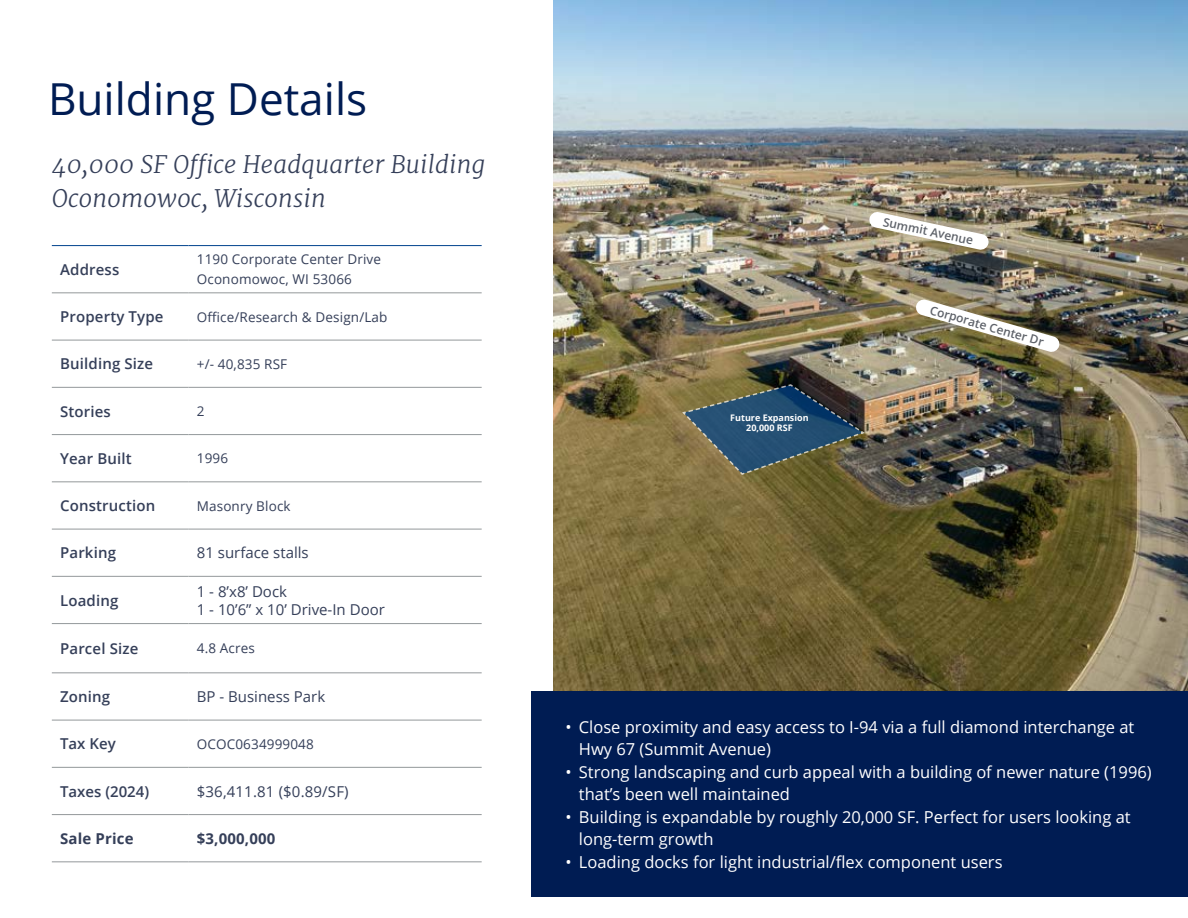
<style>
.page{position:relative;width:1188px;height:918px;background:#fff}
.page>*{position:absolute;margin:0;border:0;box-sizing:border-box;transform-origin:0 0}
.t1{font:44.1px "Open Sans";color:#001c53}
.t2{font:italic 300 24px "Merriweather";letter-spacing:.01em;color:#353f59}
.t3{font:16.5px/22.5px "Open Sans";color:#fff}
.Table_1_Label{font:600 15px "Open Sans";letter-spacing:.01em;color:#353f59}
.Table_1_Value{font:15px "Open Sans";color:#353f59}
.Table_1_Value-2{font:700 15px "Open Sans";letter-spacing:.01em;color:#353f59}
.Table_1_Label-2{font:700 15px "Open Sans";letter-spacing:.01em;color:#353f59}
.Table_1_Value-3{font:13.5px "Open Sans";letter-spacing:.01em;color:#353f59}
.t4{font:600 12px "Open Sans";color:#5f636a}
.t5{font:700 9px "Open Sans";color:#fff}
</style>
<div class="page">
<img style="left:553px;top:0;width:635px;height:691px">
<div style="left:531px;top:691px;width:657px;height:206px;background:#001c53"></div>
<svg style="left:681px;top:383px;width:185px;height:93px;background:#495858"></svg>
<hr style="left:52px;top:245px;width:137px;height:1px;background:#00438d">
<hr style="left:189px;top:245px;width:293px;height:1px;background:#00438d">
<hr style="left:52px;top:293px;width:137px;height:1px;background:#93989a">
<hr style="left:52px;top:340px;width:137px;height:1px;background:#93989a">
<hr style="left:52px;top:387px;width:137px;height:1px;background:#93989a">
<hr style="left:52px;top:434px;width:137px;height:1px;background:#93989a">
<hr style="left:52px;top:482px;width:137px;height:1px;background:#93989a">
<hr style="left:52px;top:529px;width:137px;height:1px;background:#93989a">
<hr style="left:52px;top:576px;width:137px;height:1px;background:#93989a">
<hr style="left:52px;top:623px;width:137px;height:1px;background:#93989a">
<hr style="left:52px;top:673px;width:137px;height:1px;background:#93989a">
<hr style="left:52px;top:720px;width:137px;height:1px;background:#93989a">
<hr style="left:52px;top:767px;width:137px;height:1px;background:#93989a">
<hr style="left:52px;top:814px;width:137px;height:1px;background:#93989a">
<hr style="left:52px;top:862px;width:137px;height:1px;background:#93989a">
<hr style="left:189px;top:293px;width:293px;height:1px;background:#93989a">
<hr style="left:189px;top:340px;width:293px;height:1px;background:#93989a">
<hr style="left:189px;top:387px;width:293px;height:1px;background:#93989a">
<hr style="left:189px;top:434px;width:293px;height:1px;background:#93989a">
<hr style="left:189px;top:482px;width:293px;height:1px;background:#93989a">
<hr style="left:189px;top:529px;width:293px;height:1px;background:#93989a">
<hr style="left:189px;top:576px;width:293px;height:1px;background:#93989a">
<hr style="left:189px;top:623px;width:293px;height:1px;background:#93989a">
<hr style="left:189px;top:673px;width:293px;height:1px;background:#93989a">
<hr style="left:189px;top:720px;width:293px;height:1px;background:#93989a">
<hr style="left:189px;top:767px;width:293px;height:1px;background:#93989a">
<hr style="left:189px;top:814px;width:293px;height:1px;background:#93989a">
<hr style="left:189px;top:862px;width:293px;height:1px;background:#93989a">
<img style="left:869px;top:211px;width:120px;height:39px">
<img style="left:915px;top:299px;width:145px;height:54px">
<p class="t1" style="left:48px;top:68px;width:321px">Building Details</p>
<p class="t2" style="left:52px;top:149px;width:435px">40,000 SF Office Headquarter Building</p>
<p class="t2" style="left:52px;top:184px;width:276px">Oconomowoc, Wisconsin</p>
<p class="Table_1_Label" style="left:60px;top:259px;width:61px">Address</p>
<p class="Table_1_Value-3" style="left:197px;top:250px;width:186px">1190 Corporate Center Drive</p>
<p class="Table_1_Value-3" style="left:197px;top:270px;width:157px">Oconomowoc, WI 53066</p>
<p class="Table_1_Label" style="left:60px;top:306px;width:105px">Property Type</p>
<p class="Table_1_Value-3" style="left:197px;top:307px;width:192px">Office/Research &amp; Design/Lab</p>
<p class="Table_1_Label" style="left:60px;top:354px;width:95px">Building Size</p>
<p class="Table_1_Value-3" style="left:197px;top:355px;width:92px">+/- 40,835 RSF</p>
<p class="Table_1_Label" style="left:60px;top:401px;width:52px">Stories</p>
<p class="Table_1_Value-3" style="left:197px;top:402px;width:9px">2</p>
<p class="Table_1_Label" style="left:60px;top:448px;width:73px">Year Built</p>
<p class="Table_1_Value-3" style="left:197px;top:449px;width:33px">1996</p>
<p class="Table_1_Label" style="left:60px;top:495px;width:97px">Construction</p>
<p class="Table_1_Value-3" style="left:197px;top:496px;width:95px">Masonry Block</p>
<p class="Table_1_Label" style="left:60px;top:543px;width:57px">Parking</p>
<p class="Table_1_Value" style="left:197px;top:543px;width:113px">81 surface stalls</p>
<p class="Table_1_Label" style="left:60px;top:590px;width:60px">Loading</p>
<p class="Table_1_Value" style="left:197px;top:581px;width:92px">1 - 8’x8’ Dock</p>
<p class="Table_1_Value" style="left:197px;top:599px;width:190px">1 - 10’6” x 10’ Drive-In Door</p>
<p class="Table_1_Label" style="left:60px;top:638px;width:80px">Parcel Size</p>
<p class="Table_1_Value-3" style="left:197px;top:639px;width:60px">4.8 Acres</p>
<p class="Table_1_Label" style="left:60px;top:686px;width:52px">Zoning</p>
<p class="Table_1_Value" style="left:197px;top:686px;width:130px">BP - Business Park</p>
<p class="Table_1_Label" style="left:60px;top:734px;width:57px">Tax Key</p>
<p class="Table_1_Value-3" style="left:197px;top:735px;width:119px">OCOC0634999048</p>
<p class="Table_1_Label" style="left:60px;top:781px;width:91px">Taxes (2024)</p>
<p class="Table_1_Value" style="left:197px;top:781px;width:153px">$36,411.81 ($0.89/SF)</p>
<p class="Table_1_Label-2" style="left:60px;top:828px;width:75px">Sale Price</p>
<p class="Table_1_Value-2" style="left:197px;top:828px;width:80px">$3,000,000</p>
<p class="t4" style="left:885px;top:213px;width:93px;rotate:12deg">Summit Avenue</p>
<p class="t5" style="left:730px;top:411px;width:80px">Future Expansion</p>
<p class="t5" style="left:746px;top:422px;width:48px">20,000 RSF</p>
<p class="t4" style="left:933px;top:302px;width:119px;rotate:16deg">Corporate Center Dr</p>
<p class="t3" style="left:579px;top:715px;width:557px;text-indent:-14px">• Close proximity and easy access to I-94 via a full diamond interchange at<br>Hwy 67 (Summit Avenue)</p>
<p class="t3" style="left:579px;top:760px;width:574px;text-indent:-14px">• Strong landscaping and curb appeal with a building of newer nature (1996) that’s been well maintained</p>
<p class="t3" style="left:579px;top:805px;width:553px;text-indent:-14px">• Building is expandable by roughly 20,000 SF. Perfect for users looking at long-term growth</p>
<p class="t3" style="left:565px;top:850px;width:439px">• Loading docks for light industrial/flex component users</p>
</div>
